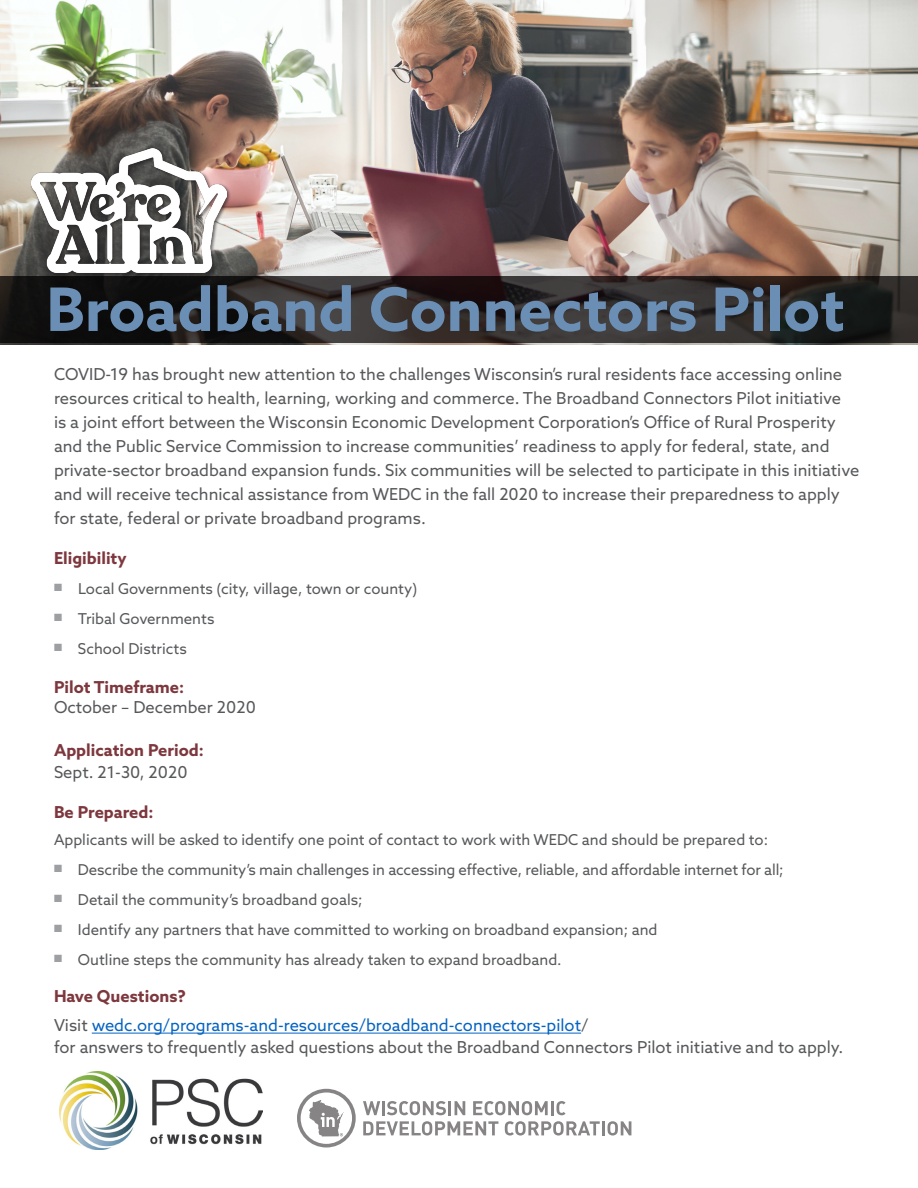
<style>
.page{position:relative;width:918px;height:1188px;background:#fff}
.page>*{position:absolute;margin:0;border:0;box-sizing:border-box;transform-origin:0 0}
.t1{font:700 60px "Azo Sans";color:#6a8eb4}
.t2{font:16.5px/24px "Azo Sans";color:#57585a}
.t3{font:700 16.5px "Azo Sans";color:#7d383e}
.t4{font:15px "Azo Sans";color:#57585a}
.s1{color:#0563c1}
</style>
<div class="page">
<img style="left:0;top:0;width:918px;height:345px">
<svg style="left:0;top:276px;width:918px;height:67px;background:#272322"></svg>
<div style="left:30px;top:147px;width:202px;height:130px;background:#231f20;opacity:.64"></div>
<img style="left:31px;top:148px;width:196px;height:124px">
<svg style="left:363px;top:1101px;width:17px;height:14px"></svg>
<hr style="left:382px;top:1101px;width:3px;height:14px;background:#231f20">
<svg style="left:387px;top:1101px;width:78px;height:14px"></svg>
<svg style="left:473px;top:1101px;width:75px;height:14px"></svg>
<hr style="left:551px;top:1101px;width:3px;height:14px;background:#231f20">
<svg style="left:556px;top:1101px;width:10px;height:14px"></svg>
<svg style="left:363px;top:1121px;width:135px;height:15px"></svg>
<svg style="left:505px;top:1121px;width:95px;height:15px"></svg>
<hr style="left:602px;top:1121px;width:3px;height:14px;background:#231f20">
<svg style="left:607px;top:1121px;width:24px;height:15px"></svg>
<svg style="left:297px;top:1089px;width:59px;height:58px"></svg>
<img style="left:59px;top:1071px;width:203px;height:78px">
<hr style="left:92px;top:1033px;width:489px;height:1px;background:#0563c1">
<p class="t1" style="left:46px;top:270px;width:800px">Broadband Connectors Pilot</p>
<p class="t2" style="left:54px;top:362px;width:807px">COVID-19 has brought new attention to the challenges Wisconsin’s rural residents face accessing online resources critical to health, learning, working and commerce. The Broadband Connectors Pilot initiative<br>is a joint effort between the Wisconsin Economic Development Corporation’s Office of Rural Prosperity and the Public Service Commission to increase communities’ readiness to apply for federal, state, and private-sector broadband expansion funds. Six communities will be selected to participate in this initiative and will receive technical assistance from WEDC in the fall 2020 to increase their preparedness to apply for state, federal or private broadband programs.</p>
<p class="t3" style="left:54px;top:547px;width:74px">Eligibility</p>
<p class="t4" style="left:54px;top:579px;width:365px"><sup>■</sup> Local Governments (city, village, town or county)</p>
<p class="t4" style="left:54px;top:609px;width:162px"><sup>■</sup> Tribal Governments</p>
<p class="t4" style="left:54px;top:639px;width:134px"><sup>■</sup> School Districts</p>
<p class="t3" style="left:54px;top:677px;width:132px">Pilot Timeframe:</p>
<p class="t2" style="left:54px;top:695px;width:203px">October – December 2020</p>
<p class="t3" style="left:54px;top:739px;width:151px">Application Period:</p>
<p class="t2" style="left:54px;top:760px;width:135px">Sept. 21-30, 2020</p>
<p class="t3" style="left:54px;top:801px;width:101px">Be Prepared:</p>
<p class="t4" style="left:54px;top:829px;width:716px">Applicants will be asked to identify one point of contact to work with WEDC and should be prepared to:</p>
<p class="t4" style="left:54px;top:859px;width:731px"><sup>■</sup> Describe the community’s main challenges in accessing effective, reliable, and affordable internet for all;</p>
<p class="t4" style="left:54px;top:889px;width:310px"><sup>■</sup> Detail the community’s broadband goals;</p>
<p class="t4" style="left:54px;top:919px;width:605px"><sup>■</sup> Identify any partners that have committed to working on broadband expansion; and</p>
<p class="t4" style="left:54px;top:949px;width:509px"><sup>■</sup> Outline steps the community has already taken to expand broadband.</p>
<p class="t3" style="left:54px;top:985px;width:133px">Have Questions?</p>
<p class="t2" style="left:54px;top:1014px;width:791px;line-height:21.6px">Visit <span class="s1">wedc.org/programs-and-resources/broadband-connectors-pilot</span>/<br>for answers to frequently asked questions about the Broadband Connectors Pilot initiative and to apply.</p>
</div>
